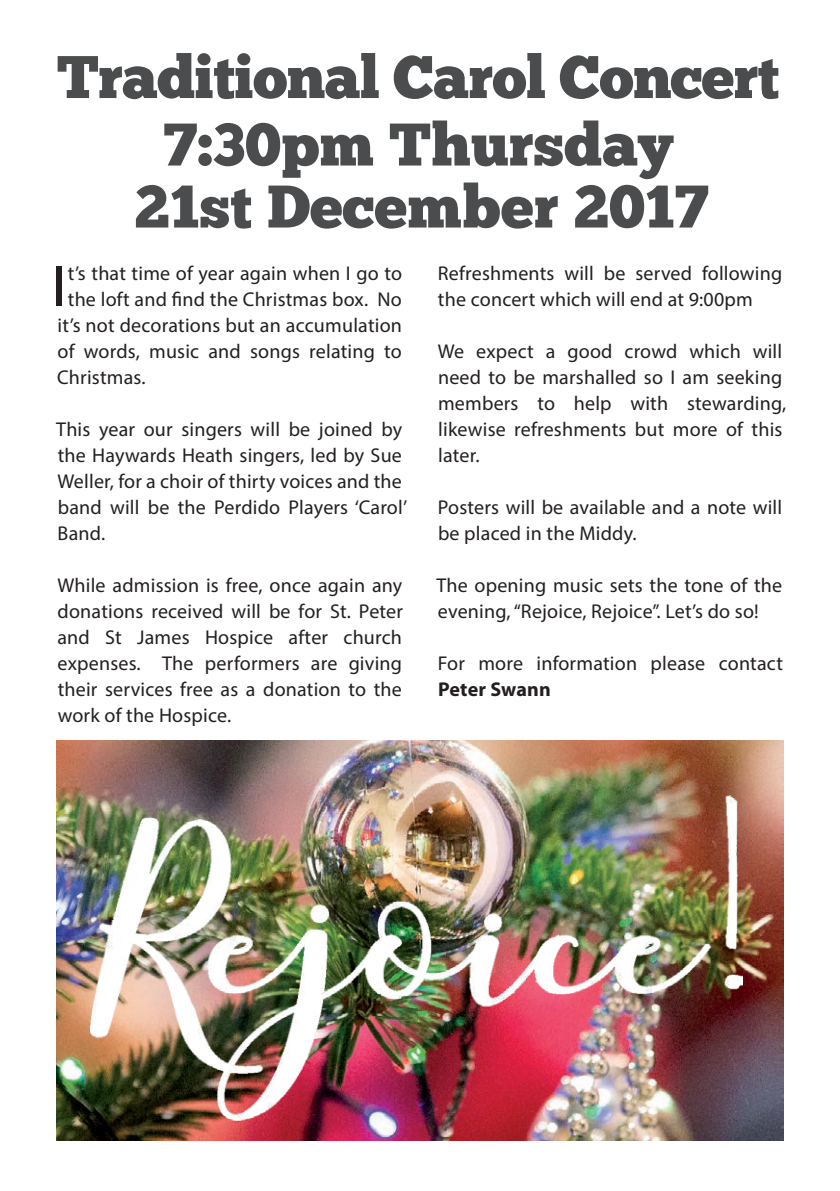
<style>
.page{position:relative;width:840px;height:1191px;background:#fff}
.page>*{position:absolute;margin:0;border:0;box-sizing:border-box;transform-origin:0 0}
.t1{font:60px/62px "Chunk Five";color:#4b4c4d;text-align:center}
.t2{font:58.6px "Myriad Pro";color:#231f20}
.t3{font:20px/26px "Myriad Pro";letter-spacing:.01em;color:#231f20}
.t4{font:700 20px "Myriad Pro";letter-spacing:.005em;color:#231f20}
</style>
<div class="page">
<img style="left:57px;top:740px;width:725px;height:400px">
<img style="left:91px;top:795px;width:650px;height:325px">
<h1 class="t1" style="left:57px;top:46px;width:723px">Traditional Carol Concert</h1>
<h1 class="t1" style="left:134px;top:114px;width:575px">7:30pm Thursday<br>21st December 2017</h1>
<h2 class="t2" style="left:52px;top:250px;width:15px">I</h2>
<p class="t3" style="left:68px;top:260px;width:335px">t’s that time of year again when I go to</p>
<p class="t3" style="left:68px;top:286px;width:335px">the loft and find the Christmas box. No</p>
<p class="t3" style="left:58px;top:312px;width:346px">it’s not decorations but an accumulation</p>
<p class="t3" style="left:58px;top:338px;width:345px">of words, music and songs relating to</p>
<p class="t3" style="left:57px;top:364px;width:90px">Christmas.</p>
<p class="t3" style="left:56px;top:416px;width:352px">This year our singers will be joined by the Haywards Heath singers, led by Sue<br>Weller, for a choir of thirty voices and the band will be the Perdido Players ‘Carol’<br>Band.</p>
<p class="t3" style="left:57px;top:572px;width:347px;text-align:justify">While admission is free, once again any donations received will be for St. Peter and St James Hospice after church expenses. The performers are giving their services free as a donation to the work of the Hospice.</p>
<p class="t3" style="left:437px;top:260px;width:346px">Refreshments will be served following the concert which will end at 9:00pm</p>
<p class="t3" style="left:437px;top:338px;width:350px">We expect a good crowd which will need to be marshalled so I am seeking members to help with stewarding, likewise refreshments but more of this later.</p>
<p class="t3" style="left:437px;top:494px;width:345px">Posters will be available and a note will be placed in the Middy.</p>
<p class="t3" style="left:436px;top:572px;width:347px">The opening music sets the tone of the evening, “Rejoice, Rejoice”. Let’s do so!</p>
<p class="t3" style="left:437px;top:650px;width:346px">For more information please contact</p>
<p class="t4" style="left:438px;top:676px;width:114px">Peter Swann</p>
</div>
